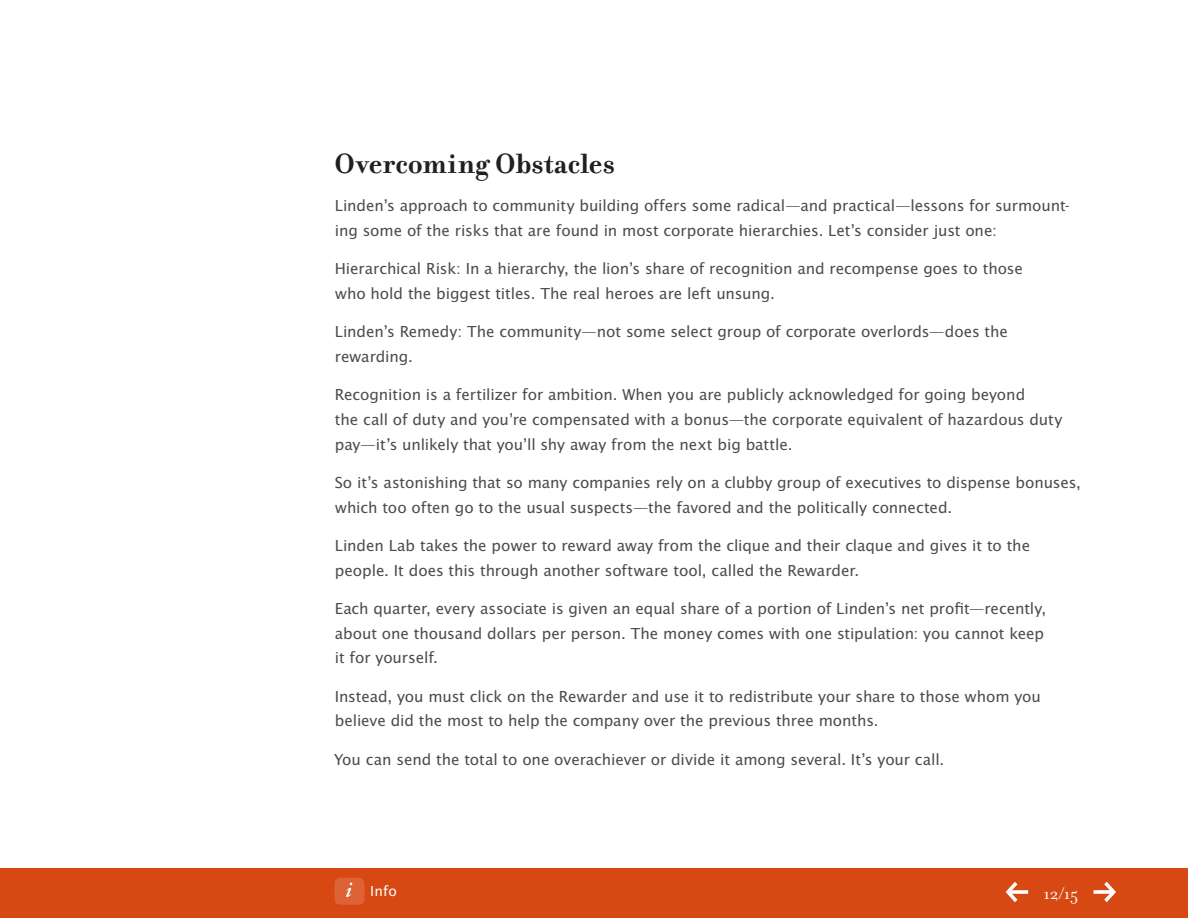
<style>
.page{position:relative;width:1188px;height:918px;background:#fff}
.page>*{position:absolute;margin:0;border:0;box-sizing:border-box;transform-origin:0 0}
.t1{font:700 30px "Filosofia OT";letter-spacing:.01em;color:#231f20}
.t2{font:18px "Filosofia OT";color:#fff}
.t3{font:16.5px/24.8px "Lucida Sans EFOP";letter-spacing:-.005em;color:#4b4c4d}
.t4{font:15px "Lucida Sans EFOP";color:#fff}
</style>
<div class="page">
<div style="left:0;top:869px;width:1188px;height:49px;background:#d74812"></div>
<div style="left:334px;top:878px;width:30px;height:27px;background:#dd6336;border-radius:6px"></div>
<svg style="left:346px;top:883px;width:6px;height:14px"></svg>
<svg style="left:1006px;top:882px;width:22px;height:20px"></svg>
<svg style="left:1094px;top:882px;width:22px;height:20px"></svg>
<h1 class="t1" style="left:334px;top:147px;width:282px">Overcoming Obstacles</h1>
<p class="t3" style="left:335px;top:194px;width:737px">Linden’s approach to community building offers some radical—and practical—lessons for surmount&shy;ing some of the risks that are found in most corporate hierarchies. Let’s consider just one:</p>
<p class="t3" style="left:335px;top:257px;width:690px">Hierarchical Risk: In a hierarchy, the lion’s share of recognition and recompense goes to those who hold the biggest titles. The real heroes are left unsung.</p>
<p class="t3" style="left:335px;top:320px;width:675px">Linden’s Remedy: The community—not some select group of corporate overlords—does the rewarding.</p>
<p class="t3" style="left:335px;top:383px;width:729px">Recognition is a fertilizer for ambition. When you are publicly acknowledged for going beyond<br>the call of duty and you’re compensated with a bonus—the corporate equivalent of hazardous duty pay—it’s unlikely that you’ll shy away from the next big battle.</p>
<p class="t3" style="left:335px;top:471px;width:748px">So it’s astonishing that so many companies rely on a clubby group of executives to dispense bonuses, which too often go to the usual suspects—the favored and the politically connected.</p>
<p class="t3" style="left:335px;top:534px;width:697px">Linden Lab takes the power to reward away from the clique and their claque and gives it to the people. It does this through another software tool, called the Rewarder.</p>
<p class="t3" style="left:335px;top:597px;width:713px">Each quarter, every associate is given an equal share of a portion of Linden’s net profit—recently, about one thousand dollars per person. The money comes with one stipulation: you cannot keep it for yourself.</p>
<p class="t3" style="left:335px;top:685px;width:708px">Instead, you must click on the Rewarder and use it to redistribute your share to those whom you believe did the most to help the company over the previous three months.</p>
<p class="t3" style="left:334px;top:748px;width:612px">You can send the total to one overachiever or divide it among several. It’s your call.</p>
<p class="t4" style="left:370px;top:883px;width:28px">Info</p>
<p class="t2" style="left:1044px;top:884px;width:36px">12/15</p>
</div>
